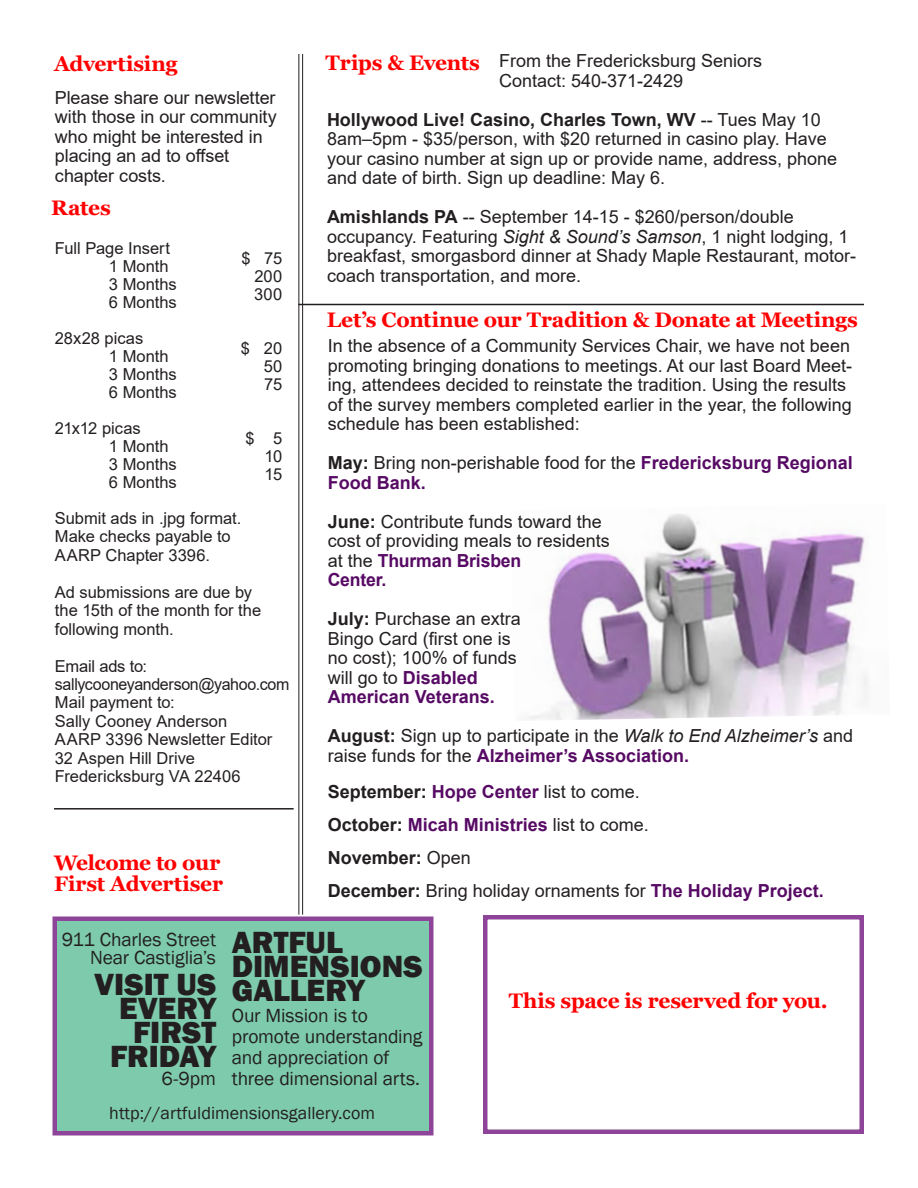
<style>
.page{position:relative;width:918px;height:1188px;background:#fff}
.page>*{position:absolute;margin:0;border:0;box-sizing:border-box;transform-origin:0 0}
.t1{font:800 31.5px/24px "Franklin Gothic";color:#231f20}
.t2{font:700 21px "Georgia";letter-spacing:-.015em;color:#f00}
.t3{font:19.5px/21px "Franklin Gothic";letter-spacing:-.01em;color:#231f20}
.t4{font:18px/19.5px "Arial";color:#231f20}
.t5{font:700 18px/19.5px "Arial";color:#570a64}
.t6{font:18px "Franklin Gothic";color:#231f20}
.t7{font:700 18px "Arial";color:#231f20}
.t8{font:16.5px/18.5px "Arial";color:#231f20}
.t9{font:16.5px "Arial";letter-spacing:-.02em;color:#231f20}
.s1{font-weight:700}
.s2{font-style:italic}
.s3{color:#231f20}
.s4{font-weight:400;color:#231f20}
.s5{font-weight:700;color:#570a64}
.s6{font-weight:400}
</style>
<div class="page">
<img style="left:528px;top:513px;width:340px;height:207px">
<hr style="left:302px;top:54px;width:1px;height:861px;background:#231f20">
<hr style="left:299px;top:54px;width:1px;height:861px;background:#231f20">
<hr style="left:298px;top:304px;width:566px;height:1px;background:#231f20">
<div style="left:52px;top:916px;width:382px;height:219px;background:#7dcaad;border:4px solid #8e4499"></div>
<div style="left:483px;top:915px;width:381px;height:219px;background:#fff;border:4px solid #8e4499"></div>
<hr style="left:54px;top:808px;width:240px;height:2px;background:#231f20">
<p class="t2" style="left:326px;top:49px;width:156px">Trips &amp; Events</p>
<p class="t4" style="left:499px;top:51px;width:265px">From the Fredericksburg Seniors</p>
<p class="t4" style="left:499px;top:70px;width:186px">Contact: 540-371-2429</p>
<p class="t4" style="left:327px;top:109px;width:512px"><span class="s1">Hollywood Live! Casino, Charles Town, WV</span> -- Tues May 10<br>8am–5pm - $35/person, with $20 returned in casino play. Have your casino number at sign up or provide name, address, phone and date of birth. Sign up deadline: May 6.</p>
<p class="t4" style="left:327px;top:207px;width:468px"><span class="s1">Amishlands PA</span> -- September 14-15 - $260/person/double</p>
<p class="t4" style="left:327px;top:226px;width:531px">occupancy. Featuring <span class="s2">Sight &amp; Sound’s Samson</span>, 1 night lodging, 1 breakfast, smorgasbord dinner at Shady Maple Restaurant, motor&shy;coach transportation, and more.</p>
<p class="t2" style="left:327px;top:306px;width:533px">Let’s Continue our Tradition &amp; Donate at Meetings</p>
<p class="t4" style="left:328px;top:336px;width:526px">In the absence of a Community Services Chair, we have not been promoting bringing donations to meetings. At our last Board Meet&shy;ing, attendees decided to reinstate the tradition. Using the results of the survey members completed earlier in the year, the following schedule has been established:</p>
<p class="t5" style="left:328px;top:453px;width:527px"><span class="s3">May:</span> <span class="s4">Bring non-perishable food for the</span> Fredericksburg Regional<br>Food Bank.</p>
<p class="t4" style="left:328px;top:511px;width:276px"><span class="s1">June:</span> Contribute funds toward the</p>
<p class="t4" style="left:328px;top:531px;width:284px">cost of providing meals to residents</p>
<p class="t5" style="left:328px;top:551px;width:195px"><span class="s4">at the</span> Thurman Brisben</p>
<p class="t5" style="left:328px;top:570px;width:60px">Center.</p>
<p class="t4" style="left:328px;top:609px;width:195px"><span class="s1">July:</span> Purchase an extra</p>
<p class="t4" style="left:328px;top:628px;width:185px">Bingo Card (first one is</p>
<p class="t4" style="left:328px;top:648px;width:191px">no cost); 100% of funds</p>
<p class="t4" style="left:328px;top:667px;width:152px">will go to <span class="s5">Disabled</span></p>
<p class="t5" style="left:328px;top:687px;width:169px">American Veterans.</p>
<p class="t4" style="left:328px;top:726px;width:527px"><span class="s1">August:</span> Sign up to participate in the <span class="s2">Walk to End Alzheimer’s</span> and raise funds for the <span class="s5">Alzheimer’s Association.</span></p>
<p class="t4" style="left:328px;top:781px;width:314px"><span class="s1">September:</span> <span class="s5">Hope Center</span> list to come.</p>
<p class="t5" style="left:328px;top:815px;width:323px"><span class="s3">October:</span> Micah Ministries <span class="s4">list to come.</span></p>
<p class="t7" style="left:328px;top:845px;width:145px">November: <span class="s6">Open</span></p>
<p class="t4" style="left:328px;top:880px;width:498px"><span class="s1">December:</span> Bring holiday ornaments for <span class="s5">The Holiday Project.</span></p>
<p class="t1" style="left:232px;top:931px;width:113px">ARTFUL</p>
<p class="t1" style="left:232px;top:955px;width:192px">DIMENSIONS<br>GALLERY</p>
<p class="t3" style="left:232px;top:1006px;width:138px">Our Mission is to</p>
<p class="t3" style="left:232px;top:1027px;width:192px">promote understanding and appreciation of</p>
<p class="t3" style="left:232px;top:1069px;width:190px">three dimensional arts.</p>
<p class="t2" style="left:54px;top:50px;width:125px">Advertising</p>
<p class="t4" style="left:55px;top:87px;width:222px">Please share our newsletter</p>
<p class="t4" style="left:55px;top:107px;width:223px">with those in our community</p>
<p class="t4" style="left:55px;top:126px;width:209px">who might be interested in</p>
<p class="t4" style="left:55px;top:146px;width:176px">placing an ad to offset</p>
<p class="t4" style="left:55px;top:165px;width:113px">chapter costs.</p>
<p class="t2" style="left:51px;top:195px;width:61px">Rates</p>
<p class="t8" style="left:55px;top:238px;width:116px">Full Page Insert</p>
<p class="t8" style="left:109px;top:256px;width:61px">1 Month</p>
<p class="t8" style="left:109px;top:274px;width:69px">3 Months</p>
<p class="t8" style="left:109px;top:292px;width:69px">6 Months</p>
<p class="t8" style="left:55px;top:328px;width:90px">28x28 picas</p>
<p class="t8" style="left:109px;top:346px;width:61px">1 Month</p>
<p class="t8" style="left:109px;top:364px;width:69px">3 Months</p>
<p class="t8" style="left:109px;top:382px;width:69px">6 Months</p>
<p class="t8" style="left:55px;top:418px;width:87px">21x12 picas</p>
<p class="t8" style="left:109px;top:436px;width:61px">1 Month</p>
<p class="t8" style="left:109px;top:454px;width:69px">3 Months</p>
<p class="t8" style="left:109px;top:472px;width:69px">6 Months</p>
<p class="t8" style="left:55px;top:509px;width:188px">Submit ads in .jpg format.</p>
<p class="t8" style="left:55px;top:527px;width:177px">Make checks payable to</p>
<p class="t8" style="left:55px;top:546px;width:157px">AARP Chapter 3396.</p>
<p class="t8" style="left:55px;top:583px;width:199px">Ad submissions are due by</p>
<p class="t8" style="left:55px;top:601px;width:208px">the 15th of the month for the</p>
<p class="t8" style="left:55px;top:620px;width:120px">following month.</p>
<p class="t8" style="left:55px;top:656px;width:94px">Email ads to:</p>
<p class="t9" style="left:55px;top:673px;width:236px">sallycooneyanderson@yahoo.com</p>
<p class="t8" style="left:55px;top:693px;width:219px">Mail payment to:<br>Sally Cooney Anderson<br>AARP 3396 Newsletter Editor<br>32 Aspen Hill Drive</p>
<p class="t8" style="left:55px;top:767px;width:187px">Fredericksburg VA 22406</p>
<p class="t8" style="left:241px;top:249px;width:42px">$ 75</p>
<p class="t8" style="left:254px;top:267px;width:29px">200</p>
<p class="t8" style="left:254px;top:285px;width:30px">300</p>
<p class="t8" style="left:241px;top:339px;width:43px">$ 20</p>
<p class="t8" style="left:264px;top:357px;width:20px">50</p>
<p class="t8" style="left:264px;top:375px;width:19px">75</p>
<p class="t8" style="left:246px;top:429px;width:38px">$ 5</p>
<p class="t8" style="left:264px;top:447px;width:19px">10</p>
<p class="t8" style="left:265px;top:465px;width:19px">15</p>
<p class="t2" style="left:54px;top:849px;width:168px">Welcome to our</p>
<p class="t2" style="left:54px;top:870px;width:170px">First Advertiser</p>
<p class="t3" style="left:62px;top:929px;width:156px">911 Charles Street</p>
<p class="t3" style="left:90px;top:947px;width:127px">Near Castiglia’s</p>
<p class="t1" style="left:94px;top:972px;width:124px">VISIT US</p>
<p class="t1" style="left:119px;top:996px;width:99px">EVERY</p>
<p class="t1" style="left:133px;top:1020px;width:85px">FIRST</p>
<p class="t1" style="left:110px;top:1044px;width:108px">FRIDAY</p>
<p class="t3" style="left:161px;top:1068px;width:56px">6-9pm</p>
<p class="t6" style="left:109px;top:1102px;width:267px">http://artfuldimensionsgallery.com</p>
<p class="t2" style="left:509px;top:988px;width:320px">This space is reserved for you.</p>
</div>
